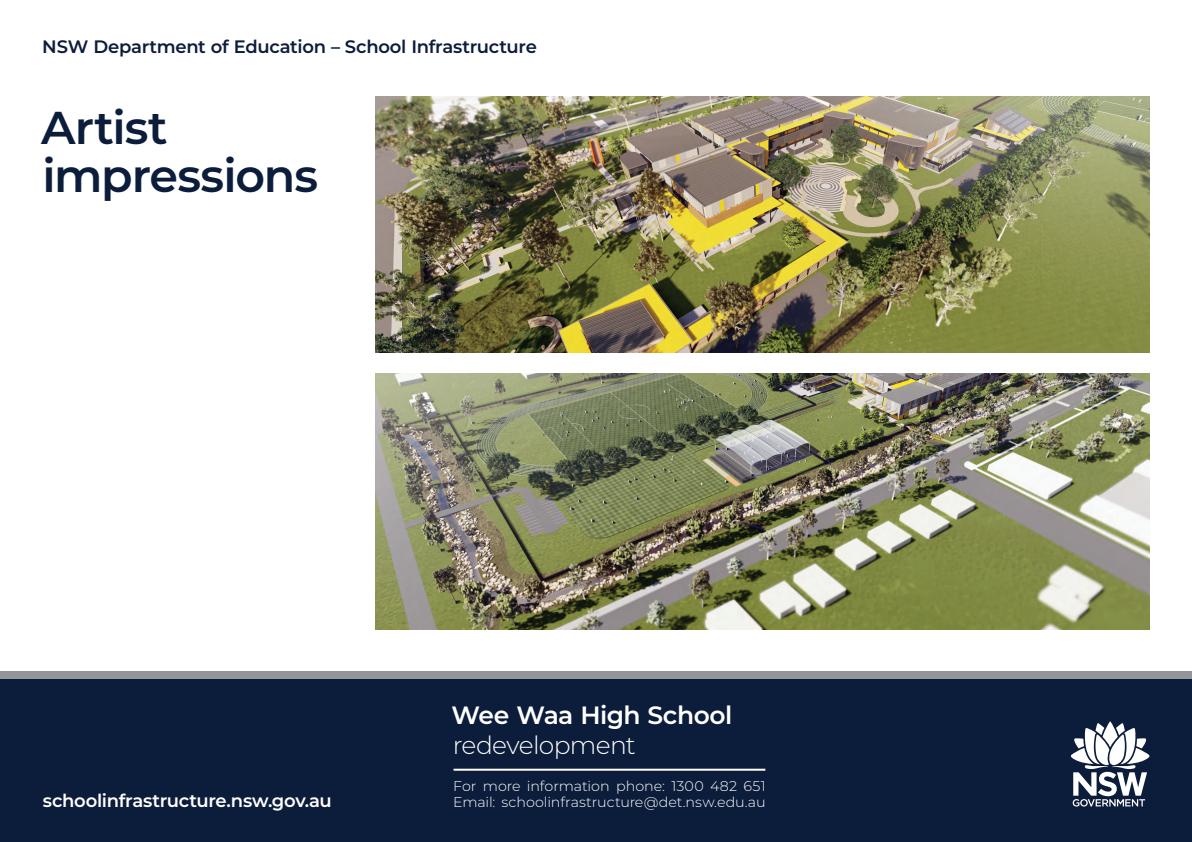
<style>
.page{position:relative;width:1192px;height:842px;background:#fff}
.page>*{position:absolute;margin:0;border:0;box-sizing:border-box;transform-origin:0 0}
.t1{font:600 46px/48px "Montserrat";letter-spacing:-.02em;color:#0c1c3b}
.t2{font:600 25px "Montserrat";letter-spacing:-.02em;color:#fff}
.t3{font:300 25px "Montserrat";letter-spacing:-.03em;color:#fff}
.t4{font:600 18px "Montserrat";letter-spacing:-.015em;color:#0c1c3b}
.t5{font:600 18px "Montserrat";letter-spacing:-.015em;color:#fff}
.t6{font:300 14px/16px "Montserrat";color:#fff}
</style>
<div class="page">
<div style="left:0;top:676px;width:1192px;height:166px;background:#0c1c3b"></div>
<hr style="left:454px;top:769px;width:311px;height:2px;background:#fff">
<div style="left:0;top:672px;width:1192px;height:7px;background:#939598"></div>
<svg style="left:1071px;top:721px;width:78px;height:85px"></svg>
<img style="left:376px;top:374px;width:773px;height:255px">
<img style="left:376px;top:97px;width:773px;height:255px">
<p class="t4" style="left:42px;top:34px;width:496px">NSW Department of Education – School Infrastructure</p>
<h1 class="t1" style="left:41px;top:101px;width:278px">Artist impressions</h1>
<p class="t5" style="left:43px;top:787px;width:291px">schoolinfrastructure.nsw.gov.au</p>
<h2 class="t2" style="left:451px;top:697px;width:283px">Wee Waa High School</h2>
<h2 class="t3" style="left:453px;top:728px;width:184px">redevelopment</h2>
<p class="t6" style="left:453px;top:777px;width:314px">For more information phone: 1300 482 651<br>Email: schoolinfrastructure@det.nsw.edu.au</p>
</div>
